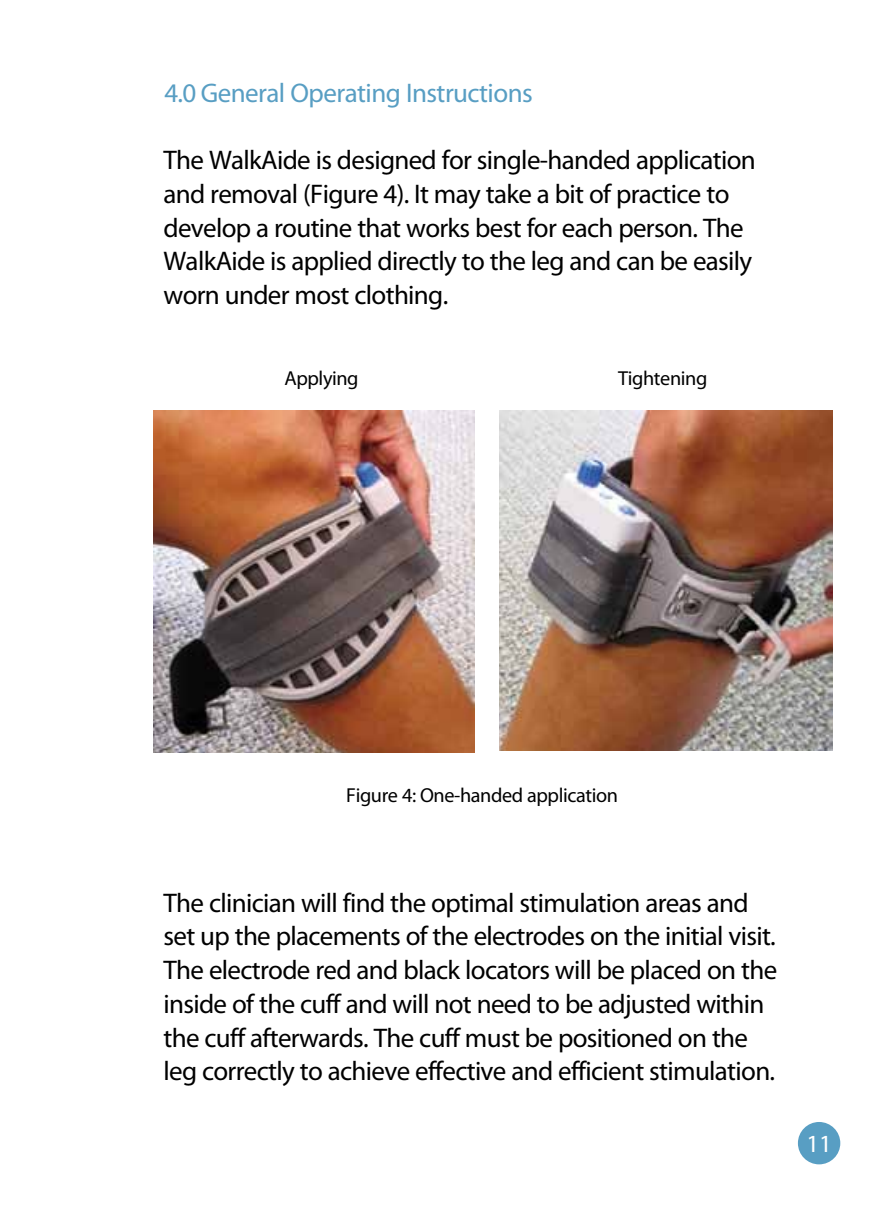
<style>
.page{position:relative;width:891px;height:1215px;background:#fff}
.page>*{position:absolute;margin:0;border:0;box-sizing:border-box;transform-origin:0 0}
.t1{font:27px/33.8px "Myriad Pro";letter-spacing:-.025em;color:#000}
.t2{font:27px "Myriad Pro";letter-spacing:-.02em;color:#589ec3}
.t3{font:24.75px "Myriad Pro";color:#fff}
.t4{font:20.25px "Myriad Pro";letter-spacing:-.02em;color:#000}
</style>
<div class="page">
<hr style="left:0;top:0;width:1px;height:1215px;background:#589ec3">
<svg style="left:0;top:40px;width:1px;height:1175px"></svg>
<div style="left:798px;top:1122px;width:42px;height:42px;background:#589ec3;border-radius:50%"></div>
<img style="left:153px;top:410px;width:321px;height:342px">
<img style="left:499px;top:411px;width:333px;height:340px">
<p class="t2" style="left:164px;top:76px;width:370px">4.0 General Operating Instructions</p>
<p class="t1" style="left:163px;top:143px;width:594px">The WalkAide is designed for single-handed application and removal (Figure 4). It may take a bit of practice to develop a routine that works best for each person. The WalkAide is applied directly to the leg and can be easily worn under most clothing.</p>
<p class="t4" style="left:284px;top:366px;width:76px">Applying</p>
<p class="t4" style="left:618px;top:366px;width:91px">Tightening</p>
<p class="t4" style="left:346px;top:783px;width:273px">Figure 4: One-handed application</p>
<p class="t1" style="left:163px;top:885px;width:615px">The clinician will find the optimal stimulation areas and set up the placements of the electrodes on the initial visit.<br>The electrode red and black locators will be placed on the inside of the cuff and will not need to be adjusted within the cuff afterwards. The cuff must be positioned on the leg correctly to achieve effective and efficient stimulation.</p>
<p class="t3" style="left:806px;top:1128px;width:27px">11</p>
</div>
